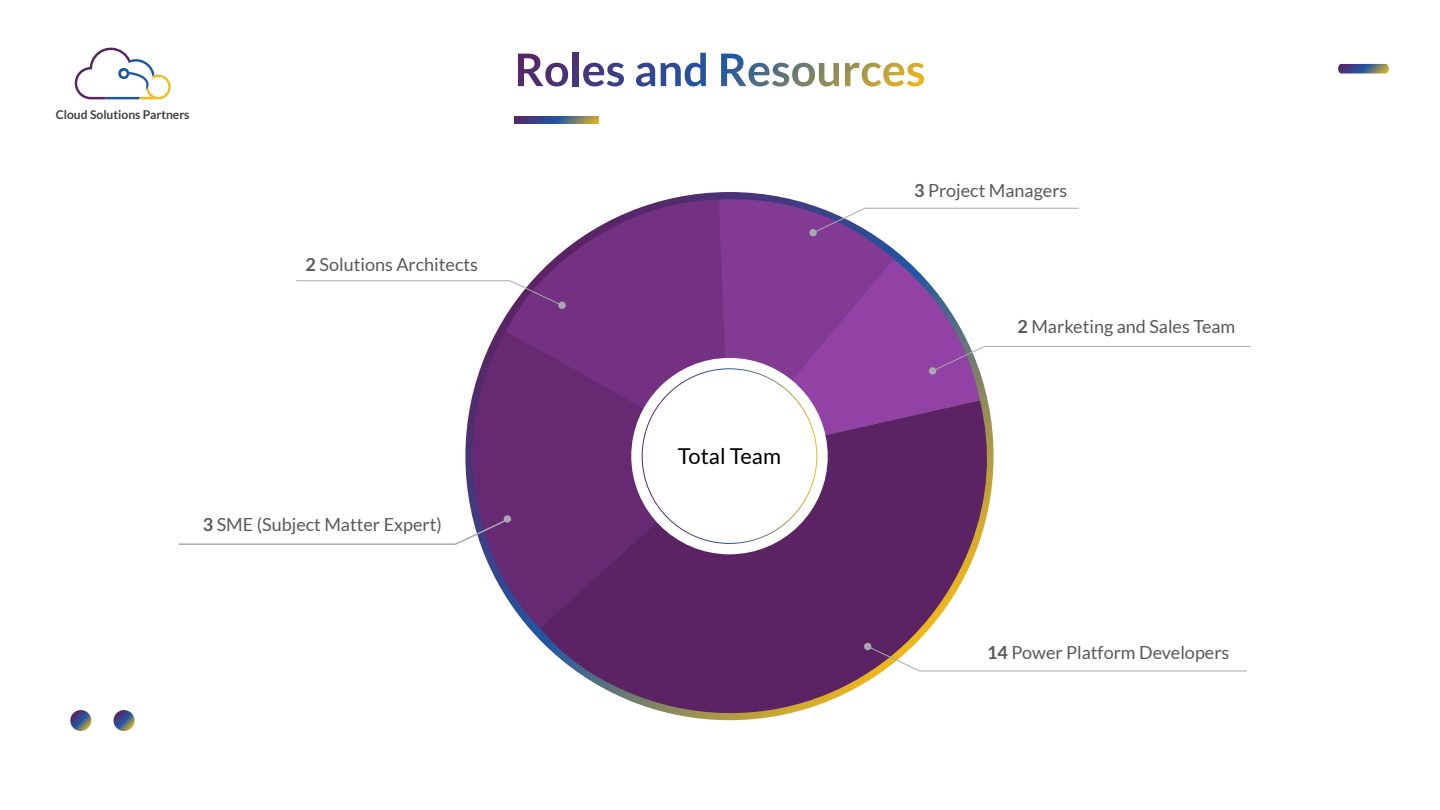
<style>
.page{position:relative;width:1440px;height:810px;background:#fff}
.page>*{position:absolute;margin:0;border:0;box-sizing:border-box;transform-origin:0 0}
.t1{font:21.9px "Lato";color:#000}
.t2{font:18px "Lato";color:#58595b}
.t3{font:700 12.15px "Lato";color:#414042}
.s1{font-weight:700}
</style>
<div class="page">
<svg style="left:70px;top:710px;width:21px;height:21px"></svg>
<svg style="left:114px;top:710px;width:21px;height:21px"></svg>
<svg style="left:75px;top:47px;width:96px;height:52px"></svg>
<svg style="left:1338px;top:64px;width:51px;height:10px"></svg>
<svg style="left:518px;top:54px;width:50px;height:32px"></svg>
<div style="left:573px;top:53px;width:5px;height:33px;background:#483478"></div>
<svg style="left:583px;top:63px;width:41px;height:24px"></svg>
<svg style="left:636px;top:63px;width:19px;height:24px"></svg>
<svg style="left:661px;top:53px;width:45px;height:33px"></svg>
<svg style="left:721px;top:54px;width:118px;height:33px"></svg>
<svg style="left:845px;top:63px;width:79px;height:24px"></svg>
<svg style="left:514px;top:116px;width:85px;height:8px"></svg>
<svg style="left:540px;top:455px;width:452px;height:266px;fill:#5b2363"></svg>
<svg style="left:465px;top:332px;width:263px;height:296px;background:#723f7d"></svg>
<svg style="left:506px;top:200px;width:213px;height:256px;background:#82498e"></svg>
<div style="left:631px;top:358px;width:197px;height:196px;background:#fff;border-radius:50%"></div>
<svg style="left:719px;top:197px;width:532px;height:258px"></svg>
<div style="left:864px;top:643px;width:7px;height:7px;background:#a7a9ac;border-radius:50%"></div>
<svg style="left:867px;top:646px;width:380px;height:26px"></svg>
<div style="left:504px;top:515px;width:7px;height:8px;background:#a7a9ac;border-radius:50%"></div>
<svg style="left:178px;top:518px;width:331px;height:28px"></svg>
<div style="left:558px;top:302px;width:8px;height:7px;background:#a7a9ac;border-radius:50%"></div>
<svg style="left:296px;top:280px;width:267px;height:26px"></svg>
<p class="t3" style="left:56px;top:108px;width:135px">Cloud Solutions Partners</p>
<p class="t2" style="left:306px;top:255px;width:174px"><span class="s1">2</span> Solutions Architects</p>
<p class="t2" style="left:203px;top:515px;width:241px"><span class="s1">3</span> SME (Subject Matter Expert)</p>
<p class="t1" style="left:678px;top:443px;width:105px">Total Team</p>
<p class="t2" style="left:914px;top:181px;width:155px"><span class="s1">3</span> Project Managers</p>
<p class="t2" style="left:1018px;top:317px;width:219px"><span class="s1">2</span> Marketing and Sales Team</p>
<p class="t2" style="left:987px;top:642px;width:244px"><span class="s1">14</span> Power Platform Developers</p>
</div>
